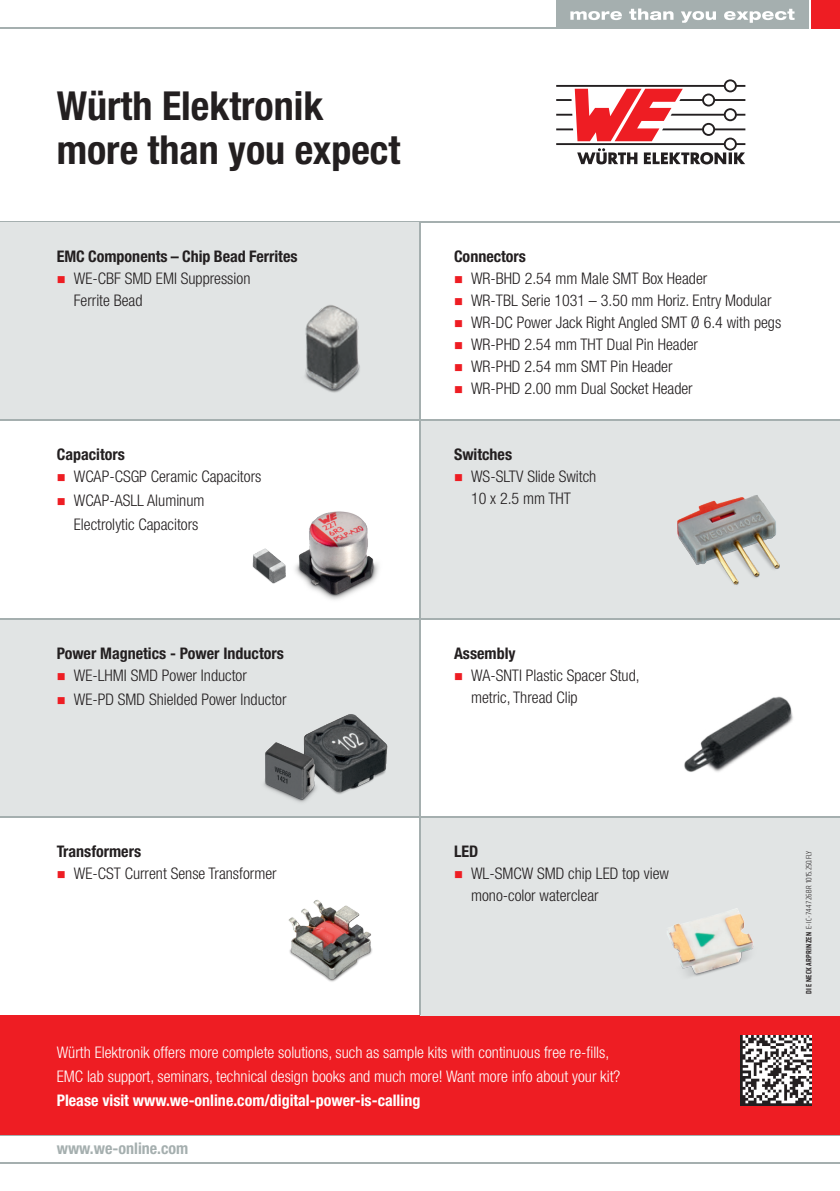
<style>
.page{position:relative;width:840px;height:1191px;background:#fff}
.page>*{position:absolute;margin:0;border:0;box-sizing:border-box;transform-origin:0 0}
.t1{font:700 condensed 40px/44px "Helvetica Neue LT Pro";color:#231f20}
.t2{font:300 condensed 16px/22px "Helvetica Neue LT Pro";color:#231f20}
.t3{font:300 condensed 16px/24px "Helvetica Neue LT Pro";color:#fff}
.t4{font:700 condensed 16px "Helvetica Neue LT Pro";color:#231f20}
.t5{font:700 condensed 16px "Helvetica Neue LT Pro";color:#fff}
.t6{font:700 condensed 16px "Helvetica Neue LT Pro";color:#a5afaf}
.t7{font:300 condensed 8px "Klavika";color:#231f20}
.s1{font-weight:500}
</style>
<div class="page">
<hr style="left:0;top:27px;width:808px;height:1px;background:#a5afaf">
<div style="left:811px;top:0;width:28px;height:28px;background:#ee1d23"></div>
<div style="left:556px;top:0;width:252px;height:28px;background:#a5afaf"></div>
<svg style="left:570px;top:11px;width:51px;height:9px"></svg>
<svg style="left:629px;top:9px;width:44px;height:11px"></svg>
<svg style="left:681px;top:11px;width:34px;height:12px"></svg>
<svg style="left:724px;top:9px;width:70px;height:14px"></svg>
<svg style="left:556px;top:79px;width:189px;height:85px"></svg>
<hr style="left:0;top:1162px;width:839px;height:2px;background:#a5afaf">
<hr style="left:0;top:1134px;width:839px;height:1px;background:#a5afaf">
<div style="left:0;top:1015px;width:839px;height:119px;background:#ee1d23"></div>
<hr style="left:0;top:221px;width:839px;height:2px;background:#a5afaf">
<div style="left:0;top:223px;width:419px;height:197px;background:#e1e4e4"></div>
<div style="left:420px;top:421px;width:419px;height:197px;background:#e1e4e4"></div>
<div style="left:0;top:619px;width:419px;height:197px;background:#e1e4e4"></div>
<div style="left:420px;top:818px;width:419px;height:197px;background:#e1e4e4"></div>
<hr style="left:0;top:816px;width:839px;height:2px;background:#a5afaf">
<hr style="left:0;top:618px;width:839px;height:1px;background:#a5afaf">
<hr style="left:0;top:420px;width:839px;height:1px;background:#a5afaf">
<hr style="left:419px;top:221px;width:1px;height:794px;background:#a5afaf">
<img style="left:305px;top:305px;width:55px;height:88px">
<img style="left:252px;top:511px;width:127px;height:89px">
<img style="left:264px;top:714px;width:124px;height:88px">
<img style="left:288px;top:900px;width:84px;height:82px">
<img style="left:677px;top:495px;width:103px;height:90px">
<img style="left:667px;top:908px;width:87px;height:69px">
<img style="left:684px;top:696px;width:109px;height:76px">
<img style="left:740px;top:1035px;width:71px;height:71px">
<h1 class="t1" style="left:57px;top:84px;width:345px">Würth Elektronik more than you expect</h1>
<p class="t4" style="left:57px;top:246px;width:242px">EMC Components – Chip Bead Ferrites</p>
<p class="t2" style="left:74px;top:267px;width:178px">WE-CBF SMD EMI Suppression<br>Ferrite Bead</p>
<p class="t4" style="left:57px;top:445px;width:70px">Capacitors</p>
<p class="t2" style="left:74px;top:464px;width:189px;line-height:24px">WCAP-CSGP Ceramic Capacitors<br>WCAP-ASLL Aluminum<br>Electrolytic Capacitors</p>
<p class="t4" style="left:57px;top:643px;width:228px">Power Magnetics - Power Inductors</p>
<p class="t2" style="left:74px;top:663px;width:214px;line-height:24px">WE-LHMI SMD Power Inductor<br>WE-PD SMD Shielded Power Inductor</p>
<p class="t4" style="left:454px;top:246px;width:73px">Connectors</p>
<p class="t2" style="left:471px;top:267px;width:311px">WR-BHD 2.54 mm Male SMT Box Header<br>WR-TBL Serie 1031 – 3.50 mm Horiz. Entry Modular WR-DC Power Jack Right Angled SMT Ø 6.4 with pegs WR-PHD 2.54 mm THT Dual Pin Header<br>WR-PHD 2.54 mm SMT Pin Header<br>WR-PHD 2.00 mm Dual Socket Header</p>
<p class="t4" style="left:454px;top:444px;width:60px">Switches</p>
<p class="t2" style="left:471px;top:465px;width:127px">WS-SLTV Slide Switch<br>10 x 2.5 mm THT</p>
<p class="t4" style="left:454px;top:643px;width:63px">Assembly</p>
<p class="t2" style="left:471px;top:664px;width:170px">WA-SNTI Plastic Spacer Stud, metric, Thread Clip</p>
<p class="t4" style="left:57px;top:841px;width:86px">Transformers</p>
<p class="t2" style="left:74px;top:862px;width:204px">WE-CST Current Sense Transformer</p>
<p class="t4" style="left:454px;top:841px;width:26px">LED</p>
<p class="t2" style="left:471px;top:862px;width:199px">WL-SMCW SMD chip LED top view mono-color waterclear</p>
<p class="t3" style="left:57px;top:1040px;width:565px">Würth Elektronik offers more complete solutions, such as sample kits with continuous free re-fills,<br>EMC lab support, seminars, technical design books and much more! Want more info about your kit?</p>
<p class="t5" style="left:57px;top:1090px;width:365px">Please visit www.we-online.com/digital-power-is-calling</p>
<p class="t6" style="left:57px;top:1138px;width:133px">www.we-online.com</p>
<p class="t7" style="left:804px;top:993px;width:144px;rotate:-90deg"><span class="s1">DIE NECKARPRINZEN</span> E-IC-744726BR 1015.250.FLY</p>
</div>
